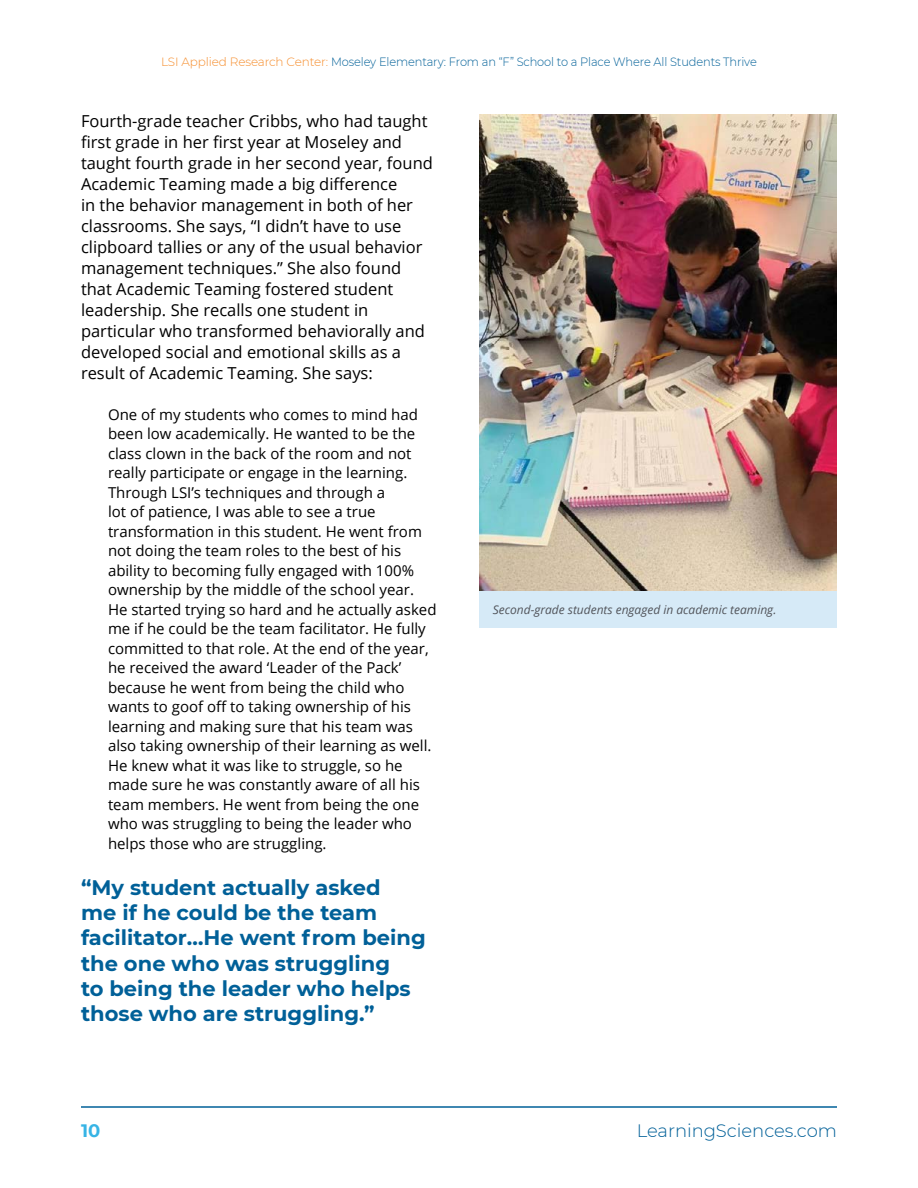
<style>
.page{position:relative;width:918px;height:1188px;background:#fff}
.page>*{position:absolute;margin:0;border:0;box-sizing:border-box;transform-origin:0 0}
.t1{font:700 21px/25.2px "Montserrat";color:#006098}
.t2{font:300 18px "Montserrat";color:#006098}
.t3{font:700 18px "Montserrat";color:#37b4e5}
.t4{font:16.5px/21px "Open Sans";color:#000}
.t5{font:15px/19.5px "Open Sans";color:#000}
.t6{font:300 12px "Montserrat";letter-spacing:-.01em;color:#006098;scale:.95 1}
.t7{font:italic 12px "Open Sans";color:#52555b}
.s1{color:#f68d2c}
</style>
<div class="page">
<hr style="left:81px;top:1106px;width:756px;height:2px;background:#006098">
<img style="left:479px;top:115px;width:358px;height:477px">
<div style="left:479px;top:592px;width:358px;height:36px;background:#d6eaf7"></div>
<p class="t6" style="left:161px;top:53px;width:628px"><span class="s1">LSI Applied Research Center:</span> Moseley Elementary: From an “F” School to a Place Where All Students Thrive</p>
<p class="t4" style="left:81px;top:110px;width:353px">Fourth-grade teacher Cribbs, who had taught first grade in her first year at Moseley and taught fourth grade in her second year, found Academic Teaming made a big difference<br>in the behavior management in both of her classrooms. She says, “I didn’t have to use clipboard tallies or any of the usual behavior management techniques.” She also found that Academic Teaming fostered student leadership. She recalls one student in particular who transformed behaviorally and developed social and emotional skills as a result of Academic Teaming. She says:</p>
<p class="t5" style="left:108px;top:404px;width:330px">One of my students who comes to mind had been low academically. He wanted to be the class clown in the back of the room and not really participate or engage in the learning.<br>Through LSI’s techniques and through a<br>lot of patience, I was able to see a true transformation in this student. He went from not doing the team roles to the best of his ability to becoming fully engaged with 100% ownership by the middle of the school year.<br>He started trying so hard and he actually asked me if he could be the team facilitator. He fully committed to that role. At the end of the year, he received the award ‘Leader of the Pack’ because he went from being the child who wants to goof off to taking ownership of his learning and making sure that his team was also taking ownership of their learning as well.<br>He knew what it was like to struggle, so he made sure he was constantly aware of all his team members. He went from being the one who was struggling to being the leader who helps those who are struggling.</p>
<h1 class="t1" style="left:81px;top:874px;width:346px">“My student actually asked<br>me if he could be the team facilitator…He went from being the one who was struggling<br>to being the leader who helps those who are struggling.”</h1>
<p class="t7" style="left:493px;top:602px;width:285px">Second-grade students engaged in academic teaming.</p>
<p class="t3" style="left:81px;top:1117px;width:21px">10</p>
<p class="t2" style="left:637px;top:1118px;width:202px">LearningSciences.com</p>
</div>
